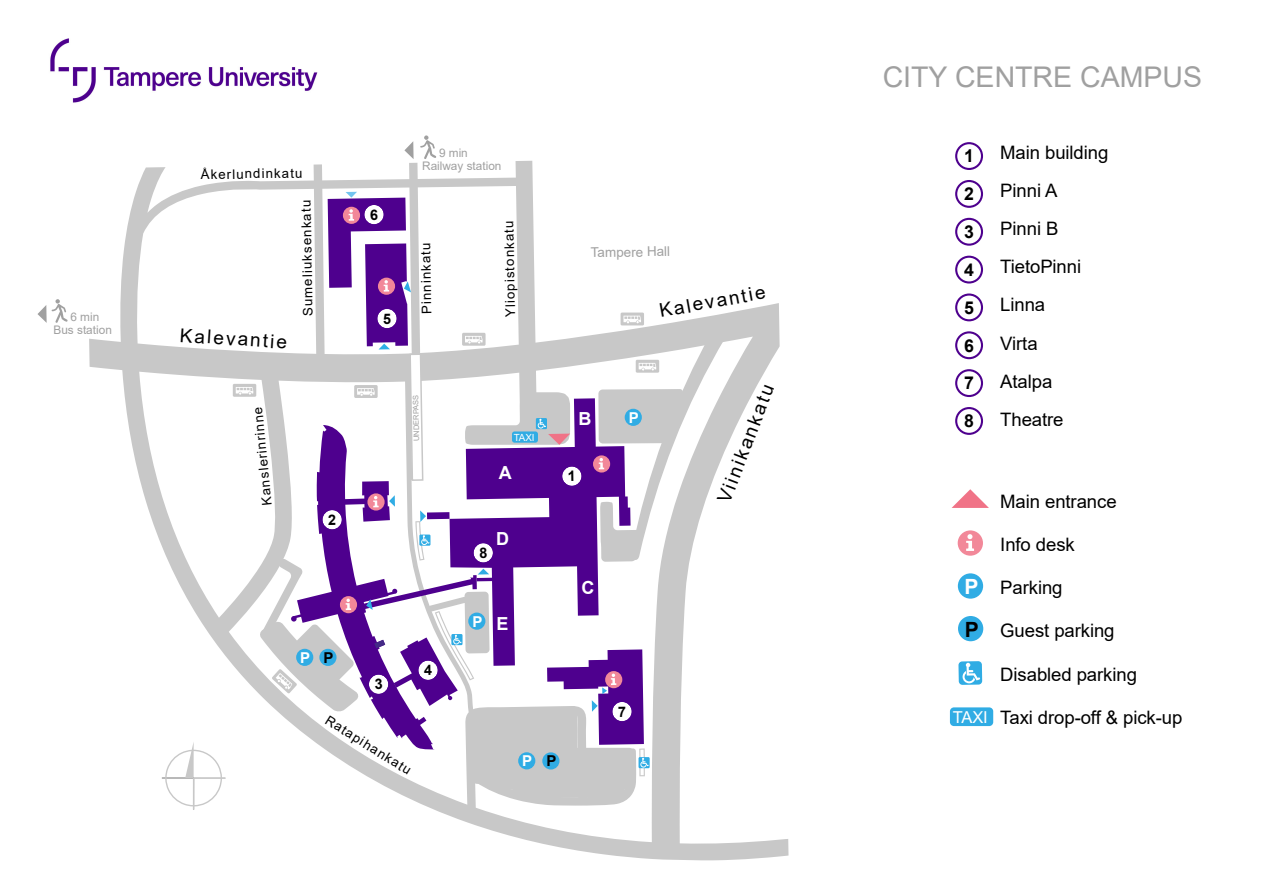
<style>
.page{position:relative;width:1263px;height:893px;background:#fff}
.page>*{position:absolute;margin:0;border:0;box-sizing:border-box;transform-origin:0 0}
.t1{font:28.5px "Arial";color:#a0a0a0}
.t2{font:700 21px "Arial";color:#fff}
.t3{font:700 21px "Arial";color:#000}
.t4{font:19.05px "Arial";color:#000}
.t5{font:18.6px/38.2px "Arial";letter-spacing:-.005em;color:#000}
.t6{font:700 18px "Arial";color:#fff}
.t7{font:700 17.7px/37.8px "Arial";color:#000;text-align:justify}
.t8{font:16.35px "Arial";color:#fff}
.t9{font:700 15px "Arial";color:#fff}
.t10{font:700 15px "Arial";color:#000}
.t11{font:13.5px "Arial";color:#a0a0a0}
.t12{font:13.35px "Arial";color:#000}
.t13{font:11.85px "Arial";color:#a0a0a0}
.t14{font:9.9px "Arial";color:#fff}
.t15{font:7.5px "Arial";color:#a0a0a0}
</style>
<div class="page">
<svg style="left:89px;top:161px;width:699px;height:699px"></svg>
<svg style="left:37px;top:299px;width:31px;height:24px"></svg>
<svg style="left:291px;top:425px;width:159px;height:325px"></svg>
<div style="left:427px;top:512px;width:23px;height:7px;background:#4e008e"></div>
<svg style="left:450px;top:398px;width:180px;height:194px;fill:#4e008e"></svg>
<div style="left:958px;top:530px;width:25px;height:26px;background:#f28899;border-radius:50%"></div>
<svg style="left:966px;top:534px;width:8px;height:17px"></svg>
<svg style="left:951px;top:489px;width:38px;height:19px"></svg>
<svg style="left:955px;top:142px;width:28px;height:28px"></svg>
<svg style="left:955px;top:180px;width:28px;height:28px"></svg>
<svg style="left:955px;top:218px;width:28px;height:28px"></svg>
<svg style="left:955px;top:256px;width:28px;height:28px"></svg>
<svg style="left:955px;top:293px;width:28px;height:28px"></svg>
<svg style="left:955px;top:331px;width:28px;height:28px"></svg>
<svg style="left:955px;top:369px;width:28px;height:28px"></svg>
<svg style="left:955px;top:407px;width:28px;height:28px"></svg>
<svg style="left:162px;top:742px;width:64px;height:68px"></svg>
<svg style="left:389px;top:495px;width:6px;height:12px"></svg>
<svg style="left:593px;top:455px;width:17px;height:18px"></svg>
<svg style="left:367px;top:493px;width:18px;height:18px"></svg>
<svg style="left:373px;top:496px;width:6px;height:11px"></svg>
<div style="left:233px;top:384px;width:23px;height:13px;background:#c8c8c8"></div>
<svg style="left:236px;top:387px;width:17px;height:8px"></svg>
<div style="left:462px;top:333px;width:24px;height:13px;background:#c8c8c8"></div>
<svg style="left:465px;top:336px;width:18px;height:8px"></svg>
<svg style="left:620px;top:313px;width:24px;height:12px"></svg>
<svg style="left:598px;top:316px;width:129px;height:246px"></svg>
<svg style="left:465px;top:392px;width:105px;height:53px"></svg>
<div style="left:950px;top:707px;width:43px;height:19px;background:#30ace4;border-radius:4px"></div>
<div style="left:512px;top:431px;width:26px;height:12px;background:#30ace4;border-radius:3px"></div>
<div style="left:958px;top:661px;width:24px;height:24px;background:#30ace4;border-radius:4px"></div>
<svg style="left:962px;top:663px;width:18px;height:20px"></svg>
<svg style="left:415px;top:510px;width:15px;height:51px"></svg>
<svg style="left:420px;top:135px;width:16px;height:24px"></svg>
<svg style="left:404px;top:141px;width:10px;height:18px"></svg>
<svg style="left:259px;top:558px;width:100px;height:154px"></svg>
<div style="left:958px;top:573px;width:25px;height:26px;background:#30ace4;border-radius:50%"></div>
<div style="left:296px;top:649px;width:17px;height:17px;background:#30ace4;border-radius:50%"></div>
<div style="left:625px;top:409px;width:17px;height:17px;background:#30ace4;border-radius:50%"></div>
<div style="left:958px;top:616px;width:25px;height:25px;background:#30ace4;border-radius:50%"></div>
<div style="left:319px;top:649px;width:18px;height:17px;background:#30ace4;border-radius:50%"></div>
<img style="left:50px;top:38px;width:268px;height:65px">
<svg style="left:560px;top:465px;width:23px;height:23px"></svg>
<svg style="left:321px;top:508px;width:23px;height:23px"></svg>
<svg style="left:328px;top:192px;width:96px;height:290px"></svg>
<svg style="left:366px;top:592px;width:283px;height:205px"></svg>
<svg style="left:472px;top:541px;width:23px;height:33px"></svg>
<p class="t13" style="left:70px;top:308px;width:30px">6 min</p>
<p class="t13" style="left:54px;top:322px;width:60px">Bus station</p>
<p class="t12" style="left:200px;top:165px;width:103px;rotate:-1deg">Åkerlundinkatu</p>
<p class="t4" style="left:181px;top:322px;width:109px;rotate:4deg">Kalevantie</p>
<p class="t12" style="left:299px;top:316px;width:118px;rotate:-91deg">Sumeliuksenkatu</p>
<p class="t12" style="left:258px;top:506px;width:100px;rotate:-96deg">Kanslerinrinne</p>
<p class="t13" style="left:439px;top:145px;width:30px">9 min</p>
<p class="t13" style="left:422px;top:158px;width:81px">Railway station</p>
<p class="t12" style="left:418px;top:314px;width:73px;rotate:-91deg">Pinninkatu</p>
<p class="t15" style="left:411px;top:441px;width:48px;rotate:-91deg">UNDERPASS</p>
<p class="t12" style="left:501px;top:317px;width:98px;rotate:-91deg">Yliopistonkatu</p>
<p class="t14" style="left:514px;top:430px;width:23px">TAXI</p>
<p class="t6" style="left:499px;top:460px;width:14px">A</p>
<p class="t6" style="left:496px;top:526px;width:14px">D</p>
<p class="t9" style="left:300px;top:647px;width:12px">P</p>
<p class="t10" style="left:323px;top:647px;width:12px">P</p>
<p class="t12" style="left:331px;top:711px;width:100px;rotate:32deg">Ratapihankatu</p>
<p class="t9" style="left:472px;top:611px;width:12px">P</p>
<p class="t6" style="left:497px;top:611px;width:14px">E</p>
<p class="t9" style="left:522px;top:750px;width:12px">P</p>
<p class="t10" style="left:546px;top:750px;width:12px">P</p>
<p class="t11" style="left:591px;top:243px;width:81px;rotate:-1deg">Tampere Hall</p>
<p class="t6" style="left:579px;top:406px;width:14px">B</p>
<p class="t6" style="left:582px;top:575px;width:14px">C</p>
<p class="t4" style="left:657px;top:298px;width:109px;rotate:-10deg">Kalevantie</p>
<p class="t9" style="left:629px;top:407px;width:12px">P</p>
<p class="t4" style="left:711px;top:497px;width:127px;rotate:-69deg">Viinikankatu</p>
<h1 class="t1" style="left:883px;top:58px;width:321px">CITY CENTRE CAMPUS</h1>
<p class="t7" style="left:964px;top:137px;width:11px">1</p>
<p class="t7" style="left:964px;top:175px;width:11px">2<br>3<br>4<br>5<br>6<br>7<br>8</p>
<p class="t5" style="left:1000px;top:133px;width:110px">Main building<br>Pinni A<br>Pinni B<br>TietoPinni<br>Linna<br>Virta<br>Atalpa<br>Theatre</p>
<p class="t2" style="left:964px;top:572px;width:16px">P</p>
<p class="t3" style="left:965px;top:615px;width:16px">P</p>
<p class="t8" style="left:953px;top:706px;width:37px">TAXI</p>
<p class="t5" style="left:1000px;top:482px;width:118px">Main entrance</p>
<p class="t5" style="left:1000px;top:525px;width:76px">Info desk</p>
<p class="t5" style="left:1000px;top:568px;width:64px">Parking</p>
<p class="t5" style="left:1000px;top:612px;width:116px">Guest parking</p>
<p class="t5" style="left:1000px;top:655px;width:138px">Disabled parking</p>
<p class="t5" style="left:1000px;top:698px;width:184px">Taxi drop-off &amp; pick-up</p>
</div>
